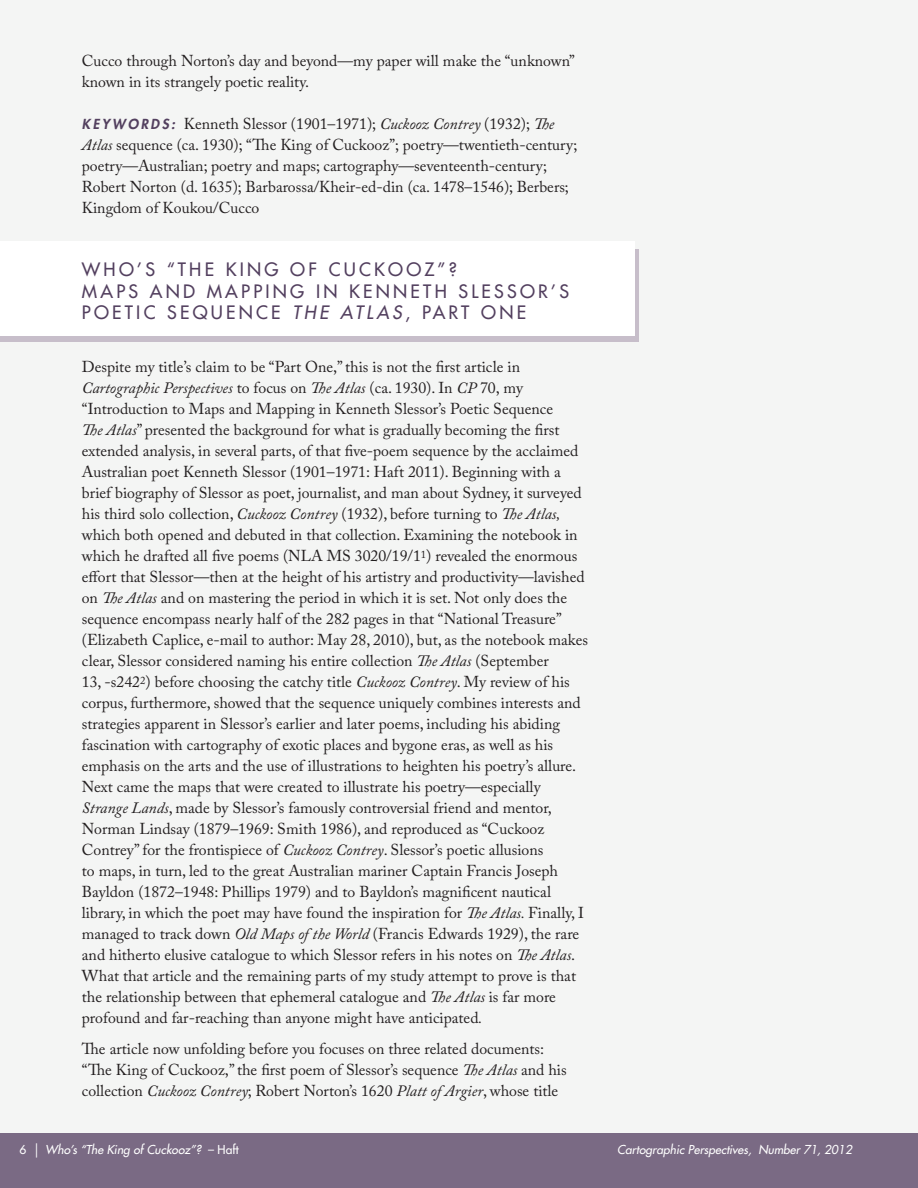
<style>
.page{position:relative;width:918px;height:1188px;background:#fff}
.page>*{position:absolute;margin:0;border:0;box-sizing:border-box;transform-origin:0 0}
.t1{font:500 18px "Futura Std";letter-spacing:.18em;color:#53405f}
.t2{font:italic 500 18px "Futura Std";letter-spacing:.18em;color:#53405f}
.t3{font:15.75px/21px "Adobe Caslon Pro";color:#231f20}
.t4{font:italic 800 13.5px "Futura Std";color:#53405f}
.t5{font:italic 500 12px "Futura Std";color:#fff}
.s1{font-family:"Futura Std";font-weight:800;font-style:italic;font-size:13.5px;color:#53405f}
.s2{font-style:italic}
.s3{font-style:normal}
</style>
<div class="page">
<div style="left:0;top:0;width:918px;height:1136px;background:#f4f5f4"></div>
<div style="left:0;top:1133px;width:918px;height:55px;background:#7a6a84"></div>
<div style="left:0;top:249px;width:639px;height:93px;background:#c7beca"></div>
<div style="left:0;top:242px;width:634px;height:94px;background:#fff"></div>
<p class="t3" style="left:82px;top:50px;width:494px">Cucco through Norton’s day and beyond—my paper will make the “unknown” known in its strangely poetic reality.</p>
<p class="t4" style="left:82px;top:115px;width:43px">KEYWORDS</p>
<p class="t3" style="left:82px;top:113px;width:497px;text-indent:89px"><span class="s1">:</span> Kenneth Slessor (1901–1971); <span class="s2">Cuckooz Contrey</span> (1932); <span class="s2">The Atlas</span> sequence (ca. 1930); “The King of Cuckooz”; poetry—twentieth-century; poetry—Australian; poetry and maps; cartography—seventeenth-century; Robert Norton (d. 1635); Barbarossa/Kheir-ed-din (ca. 1478–1546); Berbers; Kingdom of Koukou/Cucco</p>
<p class="t1" style="left:82px;top:258px;width:109px">WHO ’S “THE</p>
<p class="t1" style="left:226px;top:258px;width:118px">KING OF CUC</p>
<p class="t1" style="left:374px;top:258px;width:84px">KOO Z”?</p>
<p class="t1" style="left:82px;top:280px;width:84px">MAPS AND</p>
<p class="t1" style="left:207px;top:280px;width:172px">MAPPIN G IN KENNETH</p>
<p class="t1" style="left:459px;top:280px;width:14px">SLESSOR</p>
<p class="t1" style="left:551px;top:280px;width:18px">’S</p>
<p class="t1" style="left:82px;top:301px;width:27px">POET</p>
<p class="t1" style="left:136px;top:301px;width:90px">IC SE QUENCE</p>
<p class="t2" style="left:292px;top:301px;width:154px">THE ATLAS<span class="s3">, PART</span></p>
<p class="t1" style="left:481px;top:301px;width:16px">ONE</p>
<p class="t3" style="left:82px;top:356px;width:508px">Despite my title’s claim to be “Part One,” this is not the first article in <span class="s2">Cartographic Perspectives</span> to focus on <span class="s2">The Atlas</span> (ca. 1930). In <span class="s2">CP</span> 70, my “Introduction to Maps and Mapping in Kenneth Slessor’s Poetic Sequence<br><span class="s2">The Atlas</span>” presented the background for what is gradually becoming the first extended analysis, in several parts, of that five-poem sequence by the acclaimed Australian poet Kenneth Slessor (1901–1971: Haft 2011). Beginning with a brief biography of Slessor as poet, journalist, and man about Sydney, it surveyed his third solo collection, <span class="s2">Cuckooz Contrey</span> (1932), before turning to <span class="s2">The Atlas, </span>which both opened and debuted in that collection. Examining the notebook in which he drafted all five poems (NLA MS 3020/19/1<sup>1</sup>) revealed the enormous effort that Slessor—then at the height of his artistry and productivity—lavished on <span class="s2">The Atlas</span> and on mastering the period in which it is set. Not only does the sequence encompass nearly half of the 282 pages in that “National Treasure” (Elizabeth Caplice, e-mail to author: May 28, 2010), but, as the notebook makes clear, Slessor considered naming his entire collection <span class="s2">The Atlas</span> (September<br>13, ‑s242<sup>2</sup>) before choosing the catchy title <span class="s2">Cuckooz Contrey</span>. My review of his corpus, furthermore, showed that the sequence uniquely combines interests and strategies apparent in Slessor’s earlier and later poems, including his abiding fascination with cartography of exotic places and bygone eras, as well as his emphasis on the arts and the use of illustrations to heighten his poetry’s allure.<br>Next came the maps that were created to illustrate his poetry—especially <span class="s2">Strange Lands</span>, made by Slessor’s famously controversial friend and mentor, Norman Lindsay (1879–1969: Smith 1986), and reproduced as “Cuckooz Contrey” for the frontispiece of <span class="s2">Cuckooz Contrey</span>. Slessor’s poetic allusions<br>to maps, in turn, led to the great Australian mariner Captain Francis Joseph Bayldon (1872–1948: Phillips 1979) and to Bayldon’s magnificent nautical library, in which the poet may have found the inspiration for <span class="s2">The Atlas.</span> Finally, I managed to track down <span class="s2">Old Maps of the World</span> (Francis Edwards 1929), the rare and hitherto elusive catalogue to which Slessor refers in his notes on <span class="s2">The Atlas</span>.<br>What that article and the remaining parts of my study attempt to prove is that the relationship between that ephemeral catalogue and <span class="s2">The Atlas</span> is far more profound and far-reaching than anyone might have anticipated<span class="s2">.</span></p>
<p class="t3" style="left:82px;top:1038px;width:486px">The article now unfolding before you focuses on three related documents: “The King of Cuckooz,” the first poem of Slessor’s sequence <span class="s2">The Atlas</span> and his collection <span class="s2">Cuckooz Contrey</span>; Robert Norton’s 1620 <span class="s2">Platt of Argier</span>, whose title</p>
<p class="t5" style="left:20px;top:1142px;width:221px"><span class="s3">6</span> | Who’s “The King of Cuckooz”? <span class="s3">– Haft</span></p>
<p class="t5" style="left:617px;top:1142px;width:236px">Cartographic Perspectives, Number 71, 2012</p>
</div>
